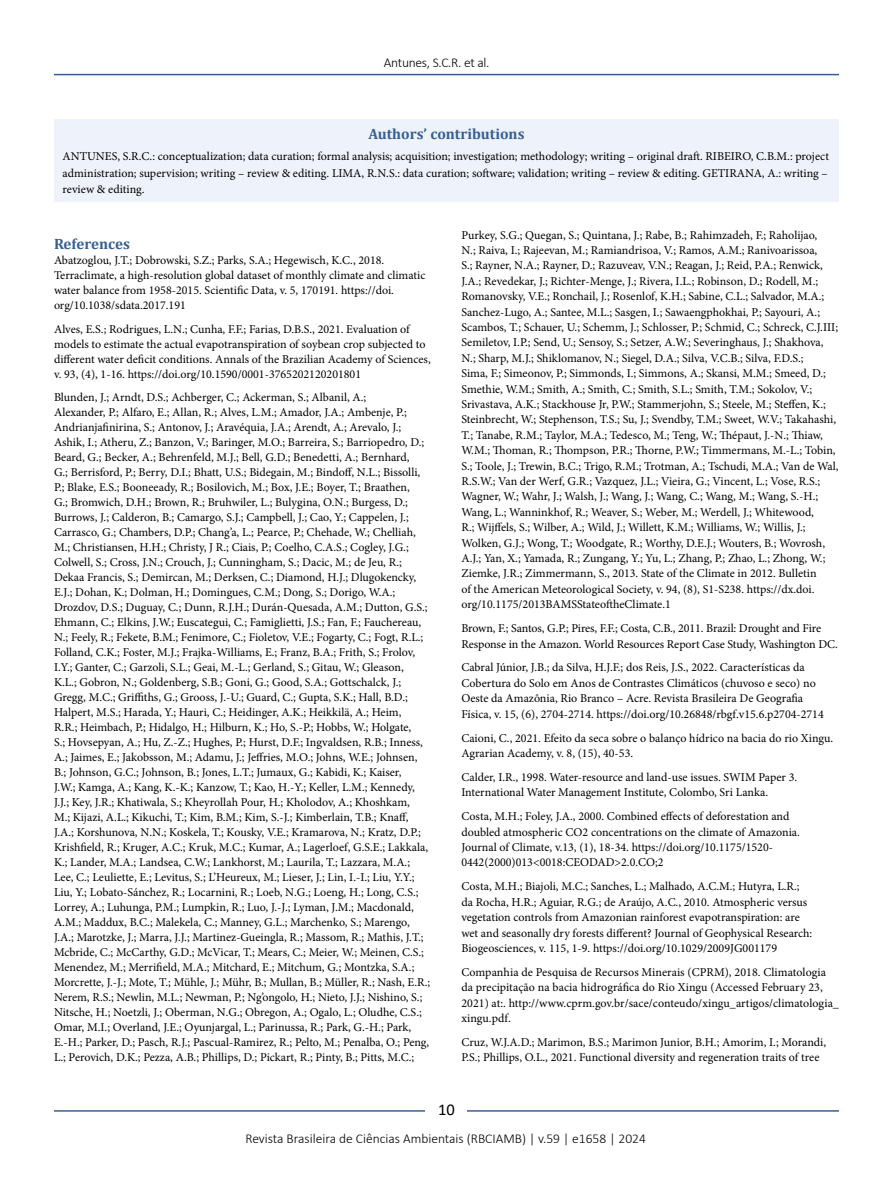
<style>
.page{position:relative;width:893px;height:1191px;background:#fff}
.page>*{position:absolute;margin:0;border:0;box-sizing:border-box;transform-origin:0 0}
.t1{font:16.5px "Calibri";color:#000}
.t2{font:700 15px "Cambria";color:#365f92}
.t3{font:300 13.5px "Calibri";color:#000}
.t4{font:300 13.5px "Calibri";letter-spacing:-.02em;color:#000}
.t5{font:12px/15px "Minion Pro";color:#000}
</style>
<div class="page">
<hr style="left:54px;top:74px;width:785px;height:1px;background:#365f92">
<hr style="left:54px;top:1110px;width:785px;height:1px;background:#365f92">
<div style="left:426px;top:1096px;width:41px;height:26px;background:#fff"></div>
<div style="left:54px;top:119px;width:785px;height:82px;background:#eef2fb"></div>
<p class="t4" style="left:384px;top:54px;width:107px">Antunes, S.C.R. et al.</p>
<p class="t2" style="left:368px;top:124px;width:158px">Authors’ contributions</p>
<p class="t5" style="left:63px;top:148px;width:768px;line-height:16.5px;text-align:justify">ANTUNES, S.R.C.: conceptualization; data curation; formal analysis; acquisition; investigation; methodology; writing – original draft. RIBEIRO, C.B.M.: project administration; supervision; writing – review &amp; editing. LIMA, R.N.S.: data curation; software; validation; writing – review &amp; editing. GETIRANA, A.: writing – review &amp; editing.</p>
<p class="t2" style="left:54px;top:233px;width:77px">References</p>
<p class="t5" style="left:54px;top:253px;width:373px">Abatzoglou, J.T.; Dobrowski, S.Z.; Parks, S.A.; Hegewisch, K.C., 2018.<br>Terraclimate, a high-resolution global dataset of monthly climate and climatic water balance from 1958-2015. Scientific Data, v. 5, 170191. https://doi. org/10.1038/sdata.2017.191</p>
<p class="t5" style="left:54px;top:321px;width:378px">Alves, E.S.; Rodrigues, L.N.; Cunha, F.F.; Farias, D.B.S., 2021. Evaluation of models to estimate the actual evapotranspiration of soybean crop subjected to different water deficit conditions. Annals of the Brazilian Academy of Sciences, v. 93, (4), 1-16. https://doi.org/10.1590/0001-3765202120201801</p>
<p class="t5" style="left:54px;top:390px;width:378px">Blunden, J.; Arndt, D.S.; Achberger, C.; Ackerman, S.; Albanil, A.;<br>Alexander, P.; Alfaro, E.; Allan, R.; Alves, L.M.; Amador, J.A.; Ambenje, P.; Andrianjafinirina, S.; Antonov, J.; Aravéquia, J.A.; Arendt, A.; Arevalo, J.; Ashik, I.; Atheru, Z.; Banzon, V.; Baringer, M.O.; Barreira, S.; Barriopedro, D.; Beard, G.; Becker, A.; Behrenfeld, M.J.; Bell, G.D.; Benedetti, A.; Bernhard,<br>G.; Berrisford, P.; Berry, D.I.; Bhatt, U.S.; Bidegain, M.; Bindoff, N.L.; Bissolli, P.; Blake, E.S.; Booneeady, R.; Bosilovich, M.; Box, J.E.; Boyer, T.; Braathen,<br>G.; Bromwich, D.H.; Brown, R.; Bruhwiler, L.; Bulygina, O.N.; Burgess, D.; Burrows, J.; Calderon, B.; Camargo, S.J.; Campbell, J.; Cao, Y.; Cappelen, J.; Carrasco, G.; Chambers, D.P.; Chang’a, L.; Pearce, P.; Chehade, W.; Chelliah, M.; Christiansen, H.H.; Christy, J R.; Ciais, P.; Coelho, C.A.S.; Cogley, J.G.; Colwell, S.; Cross, J.N.; Crouch, J.; Cunningham, S.; Dacic, M.; de Jeu, R.; Dekaa Francis, S.; Demircan, M.; Derksen, C.; Diamond, H.J.; Dlugokencky, E.J.; Dohan, K.; Dolman, H.; Domingues, C.M.; Dong, S.; Dorigo, W.A.; Drozdov, D.S.; Duguay, C.; Dunn, R.J.H.; Durán-Quesada, A.M.; Dutton, G.S.; Ehmann, C.; Elkins, J.W.; Euscategui, C.; Famiglietti, J.S.; Fan, F.; Fauchereau, N.; Feely, R.; Fekete, B.M.; Fenimore, C.; Fioletov, V.E.; Fogarty, C.; Fogt, R.L.; Folland, C.K.; Foster, M.J.; Frajka-Williams, E.; Franz, B.A.; Frith, S.; Frolov, I.Y.; Ganter, C.; Garzoli, S.L.; Geai, M.-L.; Gerland, S.; Gitau, W.; Gleason,<br>K.L.; Gobron, N.; Goldenberg, S.B.; Goni, G.; Good, S.A.; Gottschalck, J.; Gregg, M.C.; Griffiths, G.; Grooss, J.-U.; Guard, C.; Gupta, S.K.; Hall, B.D.; Halpert, M.S.; Harada, Y.; Hauri, C.; Heidinger, A.K.; Heikkilä, A.; Heim,<br>R.R.; Heimbach, P.; Hidalgo, H.; Hilburn, K.; Ho, S.-P.; Hobbs, W.; Holgate,<br>S.; Hovsepyan, A.; Hu, Z.-Z.; Hughes, P.; Hurst, D.F.; Ingvaldsen, R.B.; Inness, A.; Jaimes, E.; Jakobsson, M.; Adamu, J.; Jeffries, M.O.; Johns, W.E.; Johnsen, B.; Johnson, G.C.; Johnson, B.; Jones, L.T.; Jumaux, G.; Kabidi, K.; Kaiser,<br>J.W.; Kamga, A.; Kang, K.-K.; Kanzow, T.; Kao, H.-Y.; Keller, L.M.; Kennedy, J.J.; Key, J.R.; Khatiwala, S.; Kheyrollah Pour, H.; Kholodov, A.; Khoshkam,<br>M.; Kijazi, A.L.; Kikuchi, T.; Kim, B.M.; Kim, S.-J.; Kimberlain, T.B.; Knaff, J.A.; Korshunova, N.N.; Koskela, T.; Kousky, V.E.; Kramarova, N.; Kratz, D.P.; Krishfield, R.; Kruger, A.C.; Kruk, M.C.; Kumar, A.; Lagerloef, G.S.E.; Lakkala, K.; Lander, M.A.; Landsea, C.W.; Lankhorst, M.; Laurila, T.; Lazzara, M.A.; Lee, C.; Leuliette, E.; Levitus, S.; L’Heureux, M.; Lieser, J.; Lin, I.-I.; Liu, Y.Y.; Liu, Y.; Lobato-Sánchez, R.; Locarnini, R.; Loeb, N.G.; Loeng, H.; Long, C.S.; Lorrey, A.; Luhunga, P.M.; Lumpkin, R.; Luo, J.-J.; Lyman, J.M.; Macdonald, A.M.; Maddux, B.C.; Malekela, C.; Manney, G.L.; Marchenko, S.; Marengo, J.A.; Marotzke, J.; Marra, J.J.; Martinez-Gueingla, R.; Massom, R.; Mathis, J.T.; Mcbride, C.; McCarthy, G.D.; McVicar, T.; Mears, C.; Meier, W.; Meinen, C.S.; Menendez, M.; Merrifield, M.A.; Mitchard, E.; Mitchum, G.; Montzka, S.A.; Morcrette, J.-J.; Mote, T.; Mühle, J.; Mühr, B.; Mullan, B.; Müller, R.; Nash, E.R.; Nerem, R.S.; Newlin, M.L.; Newman, P.; Ng’ongolo, H.; Nieto, J.J.; Nishino, S.; Nitsche, H.; Noetzli, J.; Oberman, N.G.; Obregon, A.; Ogalo, L.; Oludhe, C.S.; Omar, M.I.; Overland, J.E.; Oyunjargal, L.; Parinussa, R.; Park, G.-H.; Park, E.-H.; Parker, D.; Pasch, R.J.; Pascual-Ramirez, R.; Pelto, M.; Penalba, O.; Peng, L.; Perovich, D.K.; Pezza, A.B.; Phillips, D.; Pickart, R.; Pinty, B.; Pitts, M.C.;</p>
<p class="t5" style="left:461px;top:227px;width:379px;line-height:15.5px">Purkey, S.G.; Quegan, S.; Quintana, J.; Rabe, B.; Rahimzadeh, F.; Raholijao,<br>N.; Raiva, I.; Rajeevan, M.; Ramiandrisoa, V.; Ramos, A.M.; Ranivoarissoa,<br>S.; Rayner, N.A.; Rayner, D.; Razuveav, V.N.; Reagan, J.; Reid, P.A.; Renwick, J.A.; Revedekar, J.; Richter-Menge, J.; Rivera, I.L.; Robinson, D.; Rodell, M.; Romanovsky, V.E.; Ronchail, J.; Rosenlof, K.H.; Sabine, C.L.; Salvador, M.A.; Sanchez-Lugo, A.; Santee, M.L.; Sasgen, I.; Sawaengphokhai, P.; Sayouri, A.; Scambos, T.; Schauer, U.; Schemm, J.; Schlosser, P.; Schmid, C.; Schreck, C.J.III; Semiletov, I.P.; Send, U.; Sensoy, S.; Setzer, A.W.; Severinghaus, J.; Shakhova, N.; Sharp, M.J.; Shiklomanov, N.; Siegel, D.A.; Silva, V.C.B.; Silva, F.D.S.;<br>Sima, F.; Simeonov, P.; Simmonds, I.; Simmons, A.; Skansi, M.M.; Smeed, D.; Smethie, W.M.; Smith, A.; Smith, C.; Smith, S.L.; Smith, T.M.; Sokolov, V.; Srivastava, A.K.; Stackhouse Jr, P.W.; Stammerjohn, S.; Steele, M.; Steffen, K.; Steinbrecht, W.; Stephenson, T.S.; Su, J.; Svendby, T.M.; Sweet, W.V.; Takahashi, T.; Tanabe, R.M.; Taylor, M.A.; Tedesco, M.; Teng, W.; Thépaut, J.-N.; Thiaw, W.M.; Thoman, R.; Thompson, P.R.; Thorne, P.W.; Timmermans, M.-L.; Tobin, S.; Toole, J.; Trewin, B.C.; Trigo, R.M.; Trotman, A.; Tschudi, M.A.; Van de Wal, R.S.W.; Van der Werf, G.R.; Vazquez, J.L.; Vieira, G.; Vincent, L.; Vose, R.S.; Wagner, W.; Wahr, J.; Walsh, J.; Wang, J.; Wang, C.; Wang, M.; Wang, S.-H.; Wang, L.; Wanninkhof, R.; Weaver, S.; Weber, M.; Werdell, J.; Whitewood,<br>R.; Wijffels, S.; Wilber, A.; Wild, J.; Willett, K.M.; Williams, W.; Willis, J.; Wolken, G.J.; Wong, T.; Woodgate, R.; Worthy, D.E.J.; Wouters, B.; Wovrosh, A.J.; Yan, X.; Yamada, R.; Zungang, Y.; Yu, L.; Zhang, P.; Zhao, L.; Zhong, W.; Ziemke, J.R.; Zimmermann, S., 2013. State of the Climate in 2012. Bulletin<br>of the American Meteorological Society, v. 94, (8), S1-S238. https://dx.doi. org/10.1175/2013BAMSStateoftheClimate.1</p>
<p class="t5" style="left:461px;top:620px;width:378px;line-height:15.5px">Brown, F.; Santos, G.P.; Pires, F.F.; Costa, C.B., 2011. Brazil: Drought and Fire<br>Response in the Amazon. World Resources Report Case Study, Washington DC.</p>
<p class="t5" style="left:461px;top:660px;width:364px;line-height:15.5px">Cabral Júnior, J.B.; da Silva, H.J.F.; dos Reis, J.S., 2022. Características da Cobertura do Solo em Anos de Contrastes Climáticos (chuvoso e seco) no Oeste da Amazônia, Rio Branco – Acre. Revista Brasileira De Geografia Física, v. 15, (6), 2704-2714. https://doi.org/10.26848/rbgf.v15.6.p2704-2714</p>
<p class="t5" style="left:461px;top:730px;width:373px;line-height:15.5px">Caioni, C., 2021. Efeito da seca sobre o balanço hídrico na bacia do rio Xingu.<br>Agrarian Academy, v. 8, (15), 40-53.</p>
<p class="t5" style="left:461px;top:769px;width:337px;line-height:15.5px">Calder, I.R., 1998. Water-resource and land-use issues. SWIM Paper 3.<br>International Water Management Institute, Colombo, Sri Lanka.</p>
<p class="t5" style="left:461px;top:808px;width:340px;line-height:15.5px">Costa, M.H.; Foley, J.A., 2000. Combined effects of deforestation and doubled atmospheric CO2 concentrations on the climate of Amazonia.<br>Journal of Climate, v.13, (1), 18-34. https://doi.org/10.1175/1520- 0442(2000)013&lt;0018:CEODAD&gt;2.0.CO;2</p>
<p class="t5" style="left:461px;top:878px;width:352px;line-height:15.5px">Costa, M.H.; Biajoli, M.C.; Sanches, L.; Malhado, A.C.M.; Hutyra, L.R.; da Rocha, H.R.; Aguiar, R.G.; de Araújo, A.C., 2010. Atmospheric versus vegetation controls from Amazonian rainforest evapotranspiration: are wet and seasonally dry forests different? Journal of Geophysical Research:<br>Biogeosciences, v. 115, 1-9. https://doi.org/10.1029/2009JG001179</p>
<p class="t5" style="left:461px;top:964px;width:379px;line-height:15.5px">Companhia de Pesquisa de Recursos Minerais (CPRM), 2018. Climatologia da precipitação na bacia hidrográfica do Rio Xingu (Accessed February 23, 2021) at:. http://www.cprm.gov.br/sace/conteudo/xingu_artigos/climatologia_ xingu.pdf.</p>
<p class="t5" style="left:461px;top:1034px;width:366px;line-height:15.5px">Cruz, W.J.A.D.; Marimon, B.S.; Marimon Junior, B.H.; Amorim, I.; Morandi,<br>P.S.; Phillips, O.L., 2021. Functional diversity and regeneration traits of tree</p>
<h1 class="t1" style="left:438px;top:1098px;width:18px">10</h1>
<p class="t3" style="left:245px;top:1129px;width:402px">Revista Brasileira de Ciências Ambientais (RBCIAMB) | v.59 | e1658 | 2024</p>
</div>
